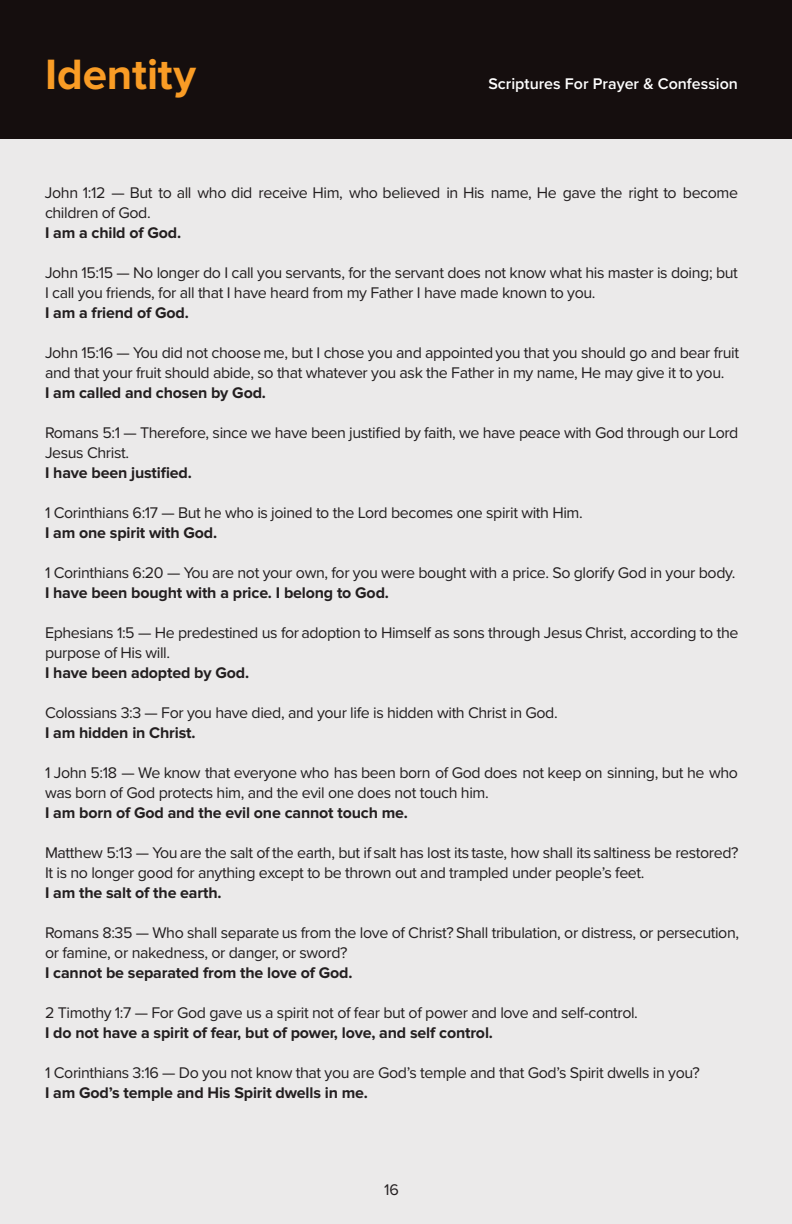
<style>
.page{position:relative;width:792px;height:1224px;background:#ebeaea}
.page>*{position:absolute;margin:0;border:0;box-sizing:border-box;transform-origin:0 0}
.t1{font:700 44px "Proxima Nova";letter-spacing:-.005em;color:#f99c25}
.t2{font:16px/20px "Proxima Nova";letter-spacing:-.025em;color:#231f20}
.t3{font:700 16px "Proxima Nova";letter-spacing:-.01em;color:#231f20}
.t4{font:600 16px "Proxima Nova";color:#fff}
</style>
<div class="page">
<div style="left:0;top:0;width:792px;height:138px;background:#150e0e"></div>
<h1 class="t1" style="left:45px;top:54px;width:153px">Identity</h1>
<p class="t4" style="left:488px;top:76px;width:251px">Scriptures For Prayer &amp; Confession</p>
<p class="t2" style="left:45px;top:184px;width:695px">John 1:12 — But to all who did receive Him, who believed in His name, He gave the right to become children of God.</p>
<p class="t3" style="left:45px;top:226px;width:138px">I am a child of God.</p>
<p class="t2" style="left:45px;top:264px;width:694px">John 15:15 — No longer do I call you servants, for the servant does not know what his master is doing; but<br>I call you friends, for all that I have heard from my Father I have made known to you.</p>
<p class="t3" style="left:45px;top:306px;width:145px">I am a friend of God.</p>
<p class="t2" style="left:45px;top:344px;width:696px">John 15:16 — You did not choose me, but I chose you and appointed you that you should go and bear fruit and that your fruit should abide, so that whatever you ask the Father in my name, He may give it to you.</p>
<p class="t3" style="left:45px;top:386px;width:222px">I am called and chosen by God.</p>
<p class="t2" style="left:45px;top:424px;width:695px">Romans 5:1 — Therefore, since we have been justified by faith, we have peace with God through our Lord<br>Jesus Christ.</p>
<p class="t3" style="left:45px;top:466px;width:148px">I have been justified.</p>
<p class="t2" style="left:45px;top:504px;width:539px">1 Corinthians 6:17 — But he who is joined to the Lord becomes one spirit with Him.</p>
<p class="t3" style="left:45px;top:526px;width:174px">I am one spirit with God.</p>
<p class="t2" style="left:45px;top:564px;width:692px">1 Corinthians 6:20 — You are not your own, for you were bought with a price. So glorify God in your body.</p>
<p class="t3" style="left:45px;top:586px;width:345px">I have been bought with a price. I belong to God.</p>
<p class="t2" style="left:45px;top:624px;width:695px">Ephesians 1:5 — He predestined us for adoption to Himself as sons through Jesus Christ, according to the purpose of His will.</p>
<p class="t3" style="left:45px;top:666px;width:206px">I have been adopted by God.</p>
<p class="t2" style="left:45px;top:704px;width:514px">Colossians 3:3 — For you have died, and your life is hidden with Christ in God.</p>
<p class="t3" style="left:45px;top:726px;width:152px">I am hidden in Christ.</p>
<p class="t2" style="left:45px;top:764px;width:694px">1 John 5:18 — We know that everyone who has been born of God does not keep on sinning, but he who was born of God protects him, and the evil one does not touch him.</p>
<p class="t3" style="left:45px;top:806px;width:364px">I am born of God and the evil one cannot touch me.</p>
<p class="t2" style="left:45px;top:844px;width:695px">Matthew 5:13 — You are the salt of the earth, but if salt has lost its taste, how shall its saltiness be restored?<br>It is no longer good for anything except to be thrown out and trampled under people’s feet.</p>
<p class="t3" style="left:45px;top:886px;width:178px">I am the salt of the earth.</p>
<p class="t2" style="left:45px;top:924px;width:696px">Romans 8:35 — Who shall separate us from the love of Christ? Shall tribulation, or distress, or persecution, or famine, or nakedness, or danger, or sword?</p>
<p class="t3" style="left:45px;top:966px;width:309px">I cannot be separated from the love of God.</p>
<p class="t2" style="left:45px;top:1004px;width:594px">2 Timothy 1:7 — For God gave us a spirit not of fear but of power and love and self-control.</p>
<p class="t3" style="left:45px;top:1026px;width:449px">I do not have a spirit of fear, but of power, love, and self control.</p>
<p class="t2" style="left:45px;top:1064px;width:656px">1 Corinthians 3:16 — Do you not know that you are God’s temple and that God’s Spirit dwells in you?</p>
<p class="t3" style="left:45px;top:1086px;width:324px">I am God’s temple and His Spirit dwells in me.</p>
<p class="t2" style="left:384px;top:1181px;width:16px">16</p>
</div>
